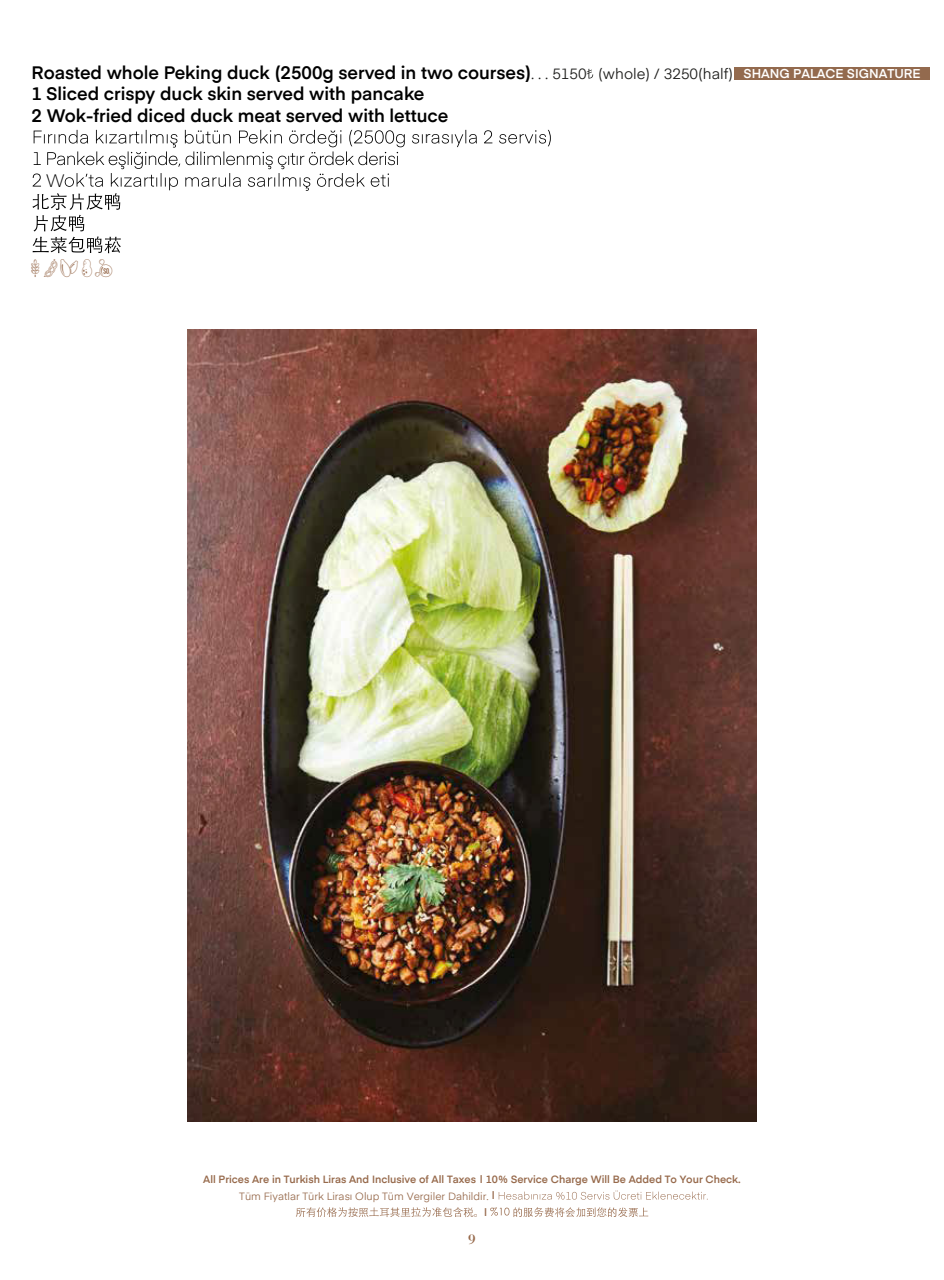
<style>
.page{position:relative;width:944px;height:1280px;background:#fff}
.page>*{position:absolute;margin:0;border:0;box-sizing:border-box;transform-origin:0 0}
.t1{font:600 18px/21.6px "Eina 01";color:#000}
.t2{font:18px "Shangri La Allengen Set";letter-spacing:.2em;color:#976a4c}
.t3{font:300 18px "Eina 01";color:#000}
.t4{font:15px "Bodoni Tr";color:#976a4c}
.t5{font:14.7px "Eina 01";color:#1d1d1b}
.t6{font:600 10.5px/16.6px "Eina 01";color:#976a4c}
.t7{font:10.5px "Koz Go Pr 6 N";color:#976a4c}
.s1{font-weight:600;font-size:12.75px;color:#fff}
.s2{font-weight:400}
.s3{font-family:"Eina 01";font-weight:600}
</style>
<div class="page">
<img style="left:188px;top:329px;width:568px;height:792px">
<svg style="left:587px;top:69px;width:6px;height:10px"></svg>
<svg style="left:431px;top:130px;width:120px;height:17px"></svg>
<svg style="left:32px;top:130px;width:391px;height:123px"></svg>
<div style="left:735px;top:67px;width:195px;height:13px;background:#936a4e"></div>
<svg style="left:499px;top:1190px;width:209px;height:10px"></svg>
<svg style="left:296px;top:1207px;width:177px;height:10px"></svg>
<svg style="left:490px;top:1207px;width:158px;height:10px"></svg>
<h1 class="t1" style="left:32px;top:60px;width:501px">Roasted whole Peking duck (2500g served in two courses)<br>1 Sliced crispy duck skin served with pancake<br>2 Wok-fried diced duck meat served with lettuce</h1>
<h1 class="t3" style="left:299px;top:123px;width:8px">r</h1>
<h1 class="t3" style="left:424px;top:123px;width:8px">r</h1>
<h1 class="t3" style="left:46px;top:167px;width:20px">W</h1>
<h1 class="t3" style="left:327px;top:167px;width:8px">r</h1>
<h3 class="t5" style="left:531px;top:63px;width:391px">. . . 5150 (whole) / 3250(half) <span class="s1">SHANG PALACE SIGNATURE</span></h3>
<h1 class="t2" style="left:32px;top:259px;width:82px">gs564</h1>
<p class="t6" style="left:239px;top:1170px;width:503px;text-indent:-36px">All Prices Are in Turkish Liras And Inclusive of All Taxes | 10% Service Charge Will Be Added To Your Check.<br><span class="s2">Tüm Fiyatlar Türk Lirası Olup Tüm Vergiler Dahildir.</span> |</p>
<p class="t7" style="left:474px;top:1206px;width:15px">。<span class="s3">|</span></p>
<h2 class="t4" style="left:468px;top:1230px;width:9px">9</h2>
</div>
